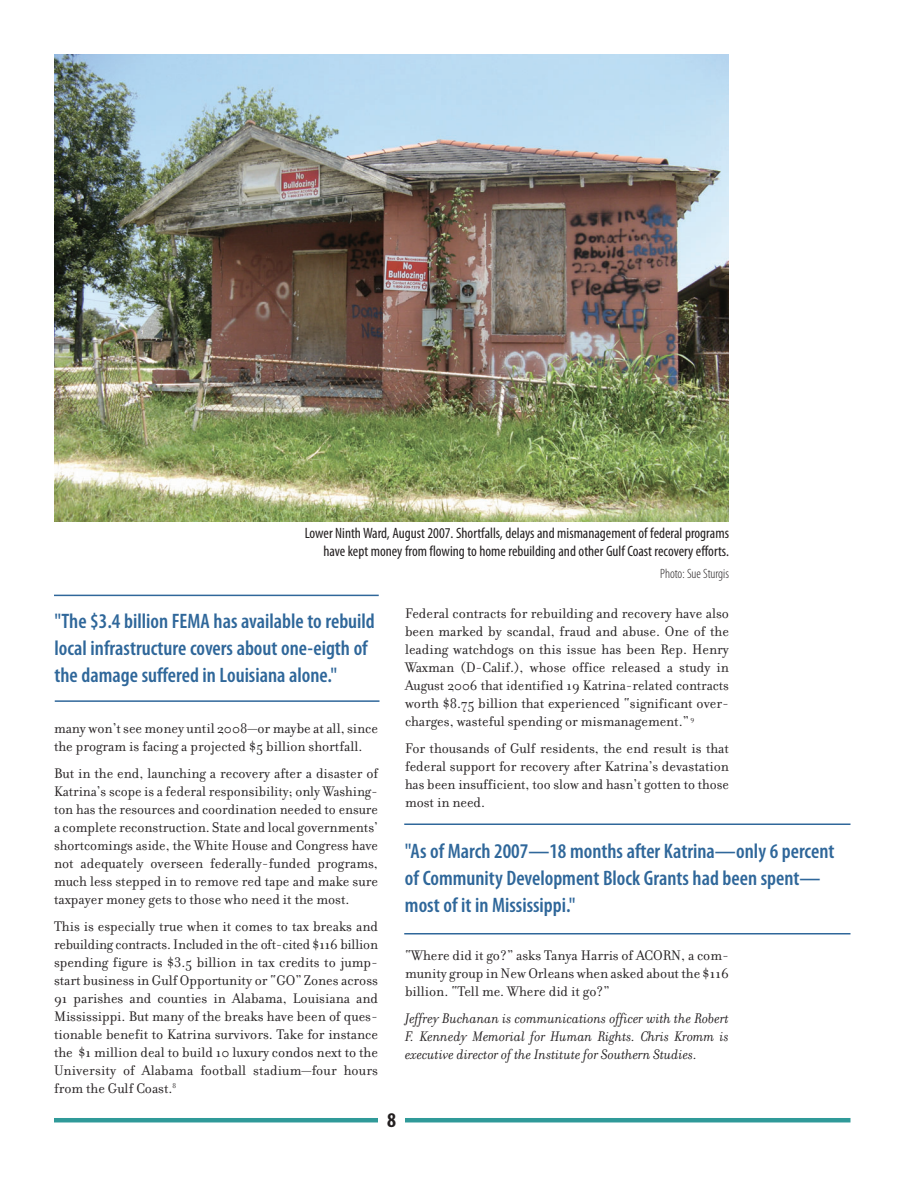
<style>
.page{position:relative;width:918px;height:1188px;background:#fff}
.page>*{position:absolute;margin:0;border:0;box-sizing:border-box;transform-origin:0 0}
.t1{font:600 condensed 21px/27px "Myriad Pro";color:#2f679a}
.t2{font:700 condensed 21px "Myriad Pro";color:#231f20}
.t3{font:15px/18px "Filosofia";color:#231f20;text-align:justify}
.t4{font:condensed 15px/18px "Myriad Pro";color:#231f20;text-align:right}
.t5{font:italic 15px/18px "Filosofia";color:#231f20;text-align:justify}
.t6{font:300 condensed 13.5px "Myriad Pro";color:#231f20}
</style>
<div class="page">
<hr style="left:54px;top:1118px;width:796px;height:4px;background:#309a99">
<div style="left:378px;top:1100px;width:27px;height:41px;background:#fff"></div>
<img style="left:54px;top:54px;width:675px;height:467px">
<hr style="left:404px;top:824px;width:446px;height:1px;background:#2f679a">
<hr style="left:404px;top:933px;width:446px;height:1px;background:#2f679a">
<hr style="left:54px;top:595px;width:325px;height:1px;background:#2f679a">
<hr style="left:55px;top:700px;width:325px;height:2px;background:#2f679a">
<p class="t4" style="left:305px;top:525px;width:426px">Lower Ninth Ward, August 2007. Shortfalls, delays and mismanagement of federal programs have kept money from flowing to home rebuilding and other Gulf Coast recovery efforts.</p>
<p class="t6" style="left:660px;top:569px;width:70px">Photo: Sue Sturgis</p>
<h1 class="t1" style="left:55px;top:609px;width:322px">"The $3.4 billion FEMA has available to rebuild local infrastructure covers about one-eigth of the damage suffered in Louisiana alone."</h1>
<p class="t3" style="left:54px;top:722px;width:325px">many won’t see money until 2008—or maybe at all, since the program is facing a projected $5 billion shortfall.</p>
<p class="t3" style="left:54px;top:766px;width:326px">But in the end, launching a recovery after a disaster of Katrina’s scope is a federal responsibility; only Washing&shy;ton has the resources and coordination needed to ensure a complete reconstruction. State and local governments’ shortcomings aside, the White House and Congress have not adequately overseen federally-funded programs, much less stepped in to remove red tape and make sure taxpayer money gets to those who need it the most.</p>
<p class="t3" style="left:54px;top:919px;width:326px">This is especially true when it comes to tax breaks and rebuilding contracts. Included in the oft-cited $116 billion spending figure is $3.5 billion in tax credits to jump&shy;start business in Gulf Opportunity or “GO” Zones across 91 parishes and counties in Alabama, Louisiana and Mississippi. But many of the breaks have been of ques&shy;tionable benefit to Katrina survivors. Take for instance the $1 million deal to build 10 luxury condos next to the University of Alabama football stadium—four hours from the Gulf Coast.<sup>8</sup></p>
<p class="t3" style="left:405px;top:607px;width:326px">Federal contracts for rebuilding and recovery have also been marked by scandal, fraud and abuse. One of the leading watchdogs on this issue has been Rep. Henry Waxman (D-Calif.), whose office released a study in August 2006 that identified 19 Katrina-related contracts worth $8.75 billion that experienced “significant over&shy;charges, wasteful spending or mismanagement.” <sup>9</sup></p>
<p class="t3" style="left:405px;top:742px;width:325px">For thousands of Gulf residents, the end result is that federal support for recovery after Katrina’s devastation has been insufficient, too slow and hasn’t gotten to those most in need.</p>
<h1 class="t1" style="left:405px;top:839px;width:431px">"As of March 2007—18 months after Katrina—only 6 percent of Community Development Block Grants had been spent— most of it in Mississippi."</h1>
<p class="t3" style="left:405px;top:949px;width:326px">“Where did it go?” asks Tanya Harris of ACORN, a com&shy;munity group in New Orleans when asked about the $116 billion. “Tell me. Where did it go?”</p>
<p class="t5" style="left:405px;top:1012px;width:326px">Jeffrey Buchanan is communications officer with the Robert F. Kennedy Memorial for Human Rights. Chris Kromm is executive director of the Institute for Southern Studies.</p>
<h1 class="t2" style="left:387px;top:1112px;width:10px">8</h1>
</div>
